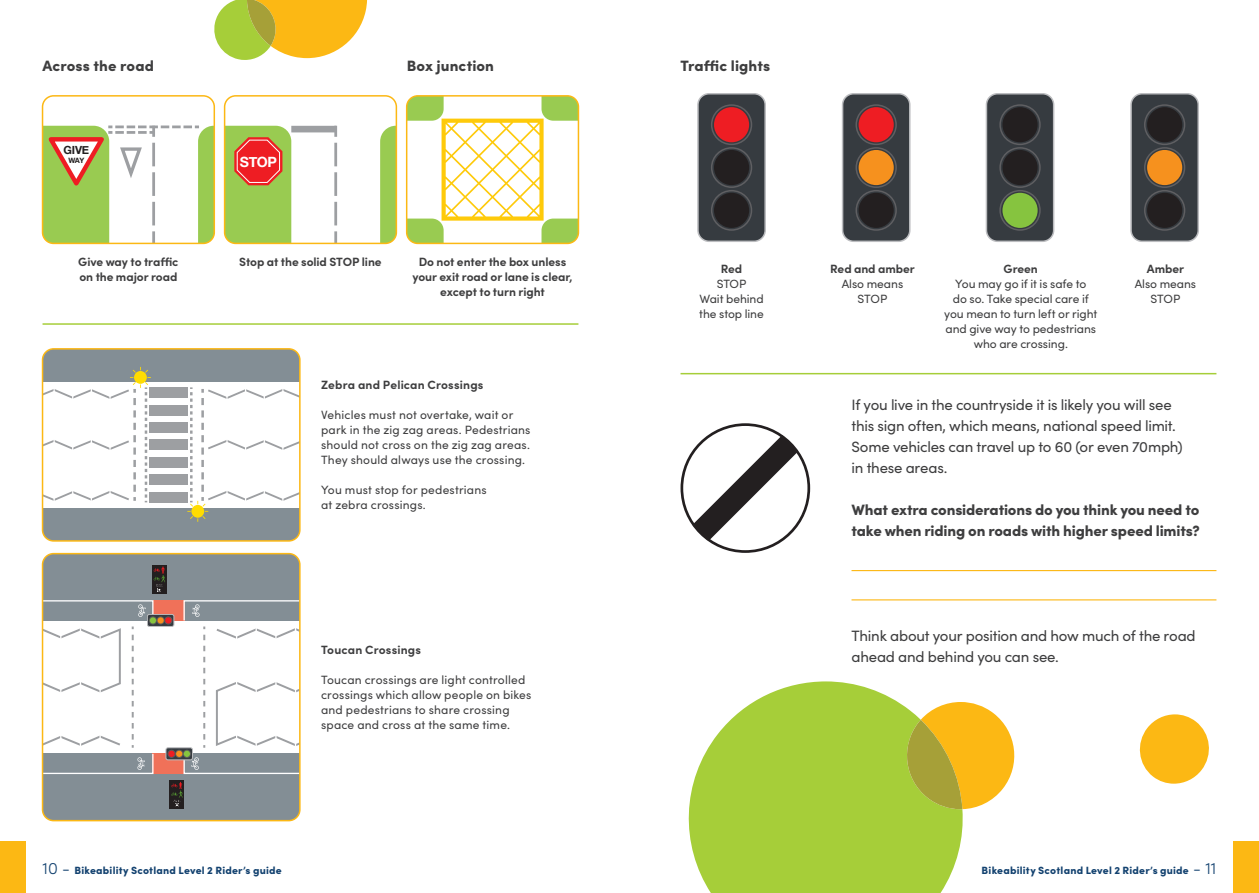
<style>
.page{position:relative;width:1259px;height:893px;background:#fff}
.page>*{position:absolute;margin:0;border:0;box-sizing:border-box;transform-origin:0 0}
.t1{font:15px/21px "Sofia Pro";letter-spacing:-.015em;color:#3e3e3f}
.t2{font:900 15px/21px "Sofia Pro";letter-spacing:-.01em;color:#3e3e3f}
.t3{font:900 15px "Sofia Pro";letter-spacing:.01em;color:#3e3e3f}
.t4{font:700 14.1px "Helvetica Neue";color:#fff}
.t5{font:12px/15px "Sofia Pro";letter-spacing:.015em;color:#3e3e3f}
.t6{font:12px/15px "Sofia Pro";letter-spacing:-.005em;color:#3e3e3f;text-align:center}
.t7{font:700 12px/15px "Sofia Pro";letter-spacing:-.005em;color:#3e3e3f}
.t8{font:700 12px "Sofia Pro";letter-spacing:.015em;color:#3e3e3f}
.t9{font:700 11.25px "Helvetica Neue";color:#231f20}
.t10{font:900 10.5px "Sofia Pro";letter-spacing:.02em;color:#12416f}
.t11{font:700 7.35px "Helvetica Neue";color:#231f20}
.s1{font-weight:300;font-size:16.5px}
</style>
<div class="page">
<div style="left:0;top:842px;width:26px;height:51px;background:#fcb814"></div>
<div style="left:1233px;top:842px;width:26px;height:51px;background:#fcb814"></div>
<div style="left:43px;top:349px;width:257px;height:33px;background:#838e95"></div>
<div style="left:43px;top:508px;width:257px;height:33px;background:#838e95"></div>
<div style="left:149px;top:387px;width:39px;height:11px;background:#9d9fa2"></div>
<div style="left:149px;top:405px;width:39px;height:10px;background:#9d9fa2"></div>
<div style="left:149px;top:422px;width:39px;height:11px;background:#9d9fa2"></div>
<div style="left:149px;top:440px;width:39px;height:10px;background:#9d9fa2"></div>
<div style="left:149px;top:457px;width:39px;height:11px;background:#9d9fa2"></div>
<div style="left:149px;top:474px;width:39px;height:11px;background:#9d9fa2"></div>
<div style="left:149px;top:492px;width:39px;height:10px;background:#9d9fa2"></div>
<svg style="left:45px;top:367px;width:106px;height:135px"></svg>
<svg style="left:187px;top:387px;width:111px;height:135px"></svg>
<div style="left:42px;top:348px;width:259px;height:194px;border:2px solid #fcb814;border-radius:11px"></div>
<div style="left:43px;top:554px;width:257px;height:66px;background:#838e95"></div>
<div style="left:153px;top:600px;width:31px;height:20px;background:#f07159"></div>
<div style="left:43px;top:754px;width:257px;height:67px;background:#838e95"></div>
<div style="left:152px;top:754px;width:32px;height:20px;background:#f07159"></div>
<svg style="left:45px;top:600px;width:109px;height:174px"></svg>
<svg style="left:147px;top:614px;width:27px;height:12px"></svg>
<div style="left:147px;top:614px;width:27px;height:13px;border:1px solid #bcbdc0;border-radius:2px"></div>
<div style="left:165px;top:617px;width:7px;height:7px;border:1px solid #5f5f62;border-radius:50%"></div>
<div style="left:149px;top:617px;width:8px;height:7px;border:1px solid #5f5f62;border-radius:50%"></div>
<div style="left:165px;top:617px;width:6px;height:7px;background:#ee1d23;border-radius:50%"></div>
<svg style="left:157px;top:617px;width:7px;height:7px"></svg>
<div style="left:150px;top:617px;width:6px;height:7px;background:#86c43f;border-radius:50%"></div>
<svg style="left:166px;top:748px;width:26px;height:12px"></svg>
<div style="left:166px;top:748px;width:27px;height:12px;border:1px solid #bcbdc0;border-radius:2px"></div>
<div style="left:168px;top:750px;width:7px;height:7px;border:1px solid #5f5f62;border-radius:50%"></div>
<div style="left:175px;top:750px;width:8px;height:7px;border:1px solid #5f5f62;border-radius:50%"></div>
<div style="left:168px;top:751px;width:7px;height:6px;background:#ee1d23;border-radius:50%"></div>
<svg style="left:176px;top:600px;width:122px;height:174px"></svg>
<div style="left:152px;top:565px;width:15px;height:28px;background:#231f20"></div>
<svg style="left:154px;top:566px;width:11px;height:26px"></svg>
<div style="left:170px;top:780px;width:14px;height:29px;background:#231f20"></div>
<svg style="left:171px;top:782px;width:12px;height:25px"></svg>
<div style="left:42px;top:553px;width:259px;height:268px;border:2px solid #fcb814;border-radius:11px"></div>
<hr style="left:43px;top:323px;width:535px;height:2px;background:#a6ce39">
<hr style="left:680px;top:373px;width:536px;height:1px;background:#a6ce39">
<svg style="left:43px;top:96px;width:171px;height:147px"></svg>
<div style="left:42px;top:95px;width:173px;height:149px;border:2px solid #fcb814;border-radius:11px"></div>
<svg style="left:225px;top:96px;width:171px;height:147px"></svg>
<div style="left:224px;top:95px;width:173px;height:149px;border:2px solid #fcb814;border-radius:11px"></div>
<svg style="left:407px;top:96px;width:171px;height:147px"></svg>
<div style="left:406px;top:95px;width:173px;height:149px;border:2px solid #fcb814;border-radius:11px"></div>
<svg style="left:688px;top:681px;width:276px;height:212px;background:#b2d555"></svg>
<svg style="left:900px;top:702px;width:115px;height:107px;background:#ddbf42"></svg>
<svg style="left:1139px;top:714px;width:70px;height:70px"></svg>
<svg style="left:214px;top:0;width:153px;height:60px"></svg>
<svg style="left:680px;top:423px;width:130px;height:130px"></svg>
<div style="left:698px;top:94px;width:67px;height:147px;background:#363b40;border-radius:11px"></div>
<div style="left:697px;top:93px;width:69px;height:149px;border:2px solid #bcbdc0;border-radius:11px"></div>
<div style="left:711px;top:104px;width:41px;height:41px;border:2px solid #5f5f62;border-radius:50%"></div>
<div style="left:711px;top:147px;width:41px;height:41px;border:2px solid #5f5f62;border-radius:50%"></div>
<div style="left:711px;top:190px;width:41px;height:41px;border:2px solid #5f5f62;border-radius:50%"></div>
<div style="left:714px;top:107px;width:35px;height:35px;background:#ee1d23;border-radius:50%"></div>
<div style="left:714px;top:150px;width:35px;height:35px;background:#231f20;border-radius:50%"></div>
<div style="left:714px;top:193px;width:35px;height:35px;background:#231f20;border-radius:50%"></div>
<div style="left:842px;top:94px;width:67px;height:147px;background:#363b40;border-radius:11px"></div>
<div style="left:842px;top:93px;width:68px;height:149px;border:2px solid #bcbdc0;border-radius:11px"></div>
<div style="left:855px;top:104px;width:42px;height:41px;border:2px solid #5f5f62;border-radius:50%"></div>
<div style="left:855px;top:147px;width:42px;height:41px;border:2px solid #5f5f62;border-radius:50%"></div>
<div style="left:855px;top:190px;width:42px;height:41px;border:2px solid #5f5f62;border-radius:50%"></div>
<div style="left:858px;top:107px;width:35px;height:35px;background:#ee1d23;border-radius:50%"></div>
<div style="left:858px;top:150px;width:35px;height:35px;background:#f6911e;border-radius:50%"></div>
<div style="left:858px;top:193px;width:35px;height:35px;background:#231f20;border-radius:50%"></div>
<div style="left:986px;top:94px;width:67px;height:147px;background:#363b40;border-radius:11px"></div>
<div style="left:985px;top:93px;width:69px;height:149px;border:2px solid #bcbdc0;border-radius:11px"></div>
<div style="left:999px;top:104px;width:41px;height:41px;border:2px solid #5f5f62;border-radius:50%"></div>
<div style="left:999px;top:147px;width:41px;height:41px;border:2px solid #5f5f62;border-radius:50%"></div>
<div style="left:999px;top:190px;width:41px;height:41px;border:2px solid #5f5f62;border-radius:50%"></div>
<div style="left:1002px;top:107px;width:35px;height:35px;background:#231f20;border-radius:50%"></div>
<div style="left:1002px;top:150px;width:35px;height:35px;background:#231f20;border-radius:50%"></div>
<div style="left:1002px;top:193px;width:35px;height:35px;background:#86c43f;border-radius:50%"></div>
<div style="left:1131px;top:94px;width:67px;height:147px;background:#363b40;border-radius:11px"></div>
<div style="left:1130px;top:93px;width:69px;height:149px;border:2px solid #bcbdc0;border-radius:11px"></div>
<div style="left:1144px;top:104px;width:41px;height:41px;border:2px solid #5f5f62;border-radius:50%"></div>
<div style="left:1144px;top:147px;width:41px;height:41px;border:2px solid #5f5f62;border-radius:50%"></div>
<div style="left:1144px;top:190px;width:41px;height:41px;border:2px solid #5f5f62;border-radius:50%"></div>
<div style="left:1147px;top:107px;width:35px;height:35px;background:#231f20;border-radius:50%"></div>
<div style="left:1147px;top:150px;width:35px;height:35px;background:#f6911e;border-radius:50%"></div>
<div style="left:1147px;top:193px;width:35px;height:35px;background:#231f20;border-radius:50%"></div>
<hr style="left:851px;top:570px;width:365px;height:1px;background:#fcb814">
<hr style="left:851px;top:599px;width:365px;height:1px;background:#fcb814">
<p class="t3" style="left:43px;top:54px;width:113px">Across the road</p>
<p class="t3" style="left:407px;top:54px;width:89px">Box junction</p>
<p class="t9" style="left:63px;top:142px;width:27px">GIVE</p>
<p class="t11" style="left:68px;top:155px;width:17px">WAY</p>
<p class="t4" style="left:240px;top:151px;width:39px">STOP</p>
<p class="t7" style="left:78px;top:254px;width:102px">Give way to traffic on the major road</p>
<p class="t7" style="left:239px;top:254px;width:144px">Stop at the solid STOP line</p>
<p class="t7" style="left:412px;top:254px;width:162px;text-align:center">Do not enter the box unless your exit road or lane is clear, except to turn right</p>
<p class="t8" style="left:321px;top:376px;width:164px">Zebra and Pelican Crossings</p>
<p class="t5" style="left:321px;top:407px;width:211px">Vehicles must not overtake, wait or park in the zig zag areas. Pedestrians should not cross on the zig zag areas.<br>They should always use the crossing.</p>
<p class="t5" style="left:321px;top:482px;width:167px">You must stop for pedestrians at zebra crossings.</p>
<p class="t8" style="left:321px;top:640px;width:101px">Toucan Crossings</p>
<p class="t5" style="left:321px;top:672px;width:212px">Toucan crossings are light controlled crossings which allow people on bikes and pedestrians to share crossing space and cross at the same time.</p>
<p class="t10" style="left:43px;top:861px;width:241px"><span class="s1">10 -</span> Bikeability Scotland Level 2 Rider’s guide</p>
<p class="t3" style="left:680px;top:54px;width:91px">Traffic lights</p>
<p class="t7" style="left:721px;top:260px;width:23px">Red</p>
<p class="t6" style="left:699px;top:276px;width:66px">STOP<br>Wait behind the stop line</p>
<p class="t7" style="left:830px;top:260px;width:86px">Red and amber</p>
<p class="t6" style="left:841px;top:276px;width:63px">Also means<br>STOP</p>
<p class="t7" style="left:1003px;top:260px;width:36px">Green</p>
<p class="t6" style="left:944px;top:276px;width:155px">You may go if it is safe to<br>do so. Take special care if you mean to turn left or right and give way to pedestrians who are crossing.</p>
<p class="t7" style="left:1146px;top:260px;width:39px">Amber</p>
<p class="t6" style="left:1134px;top:276px;width:63px">Also means<br>STOP</p>
<p class="t1" style="left:851px;top:393px;width:333px">If you live in the countryside it is likely you will see this sign often, which means, national speed limit.<br>Some vehicles can travel up to 60 (or even 70mph) in these areas.</p>
<p class="t2" style="left:851px;top:498px;width:350px">What extra considerations do you think you need to take when riding on roads with higher speed limits?</p>
<p class="t1" style="left:851px;top:624px;width:346px">Think about your position and how much of the road ahead and behind you can see.</p>
<p class="t10" style="left:981px;top:861px;width:236px">Bikeability Scotland Level 2 Rider’s guide <span class="s1">- 11</span></p>
</div>
